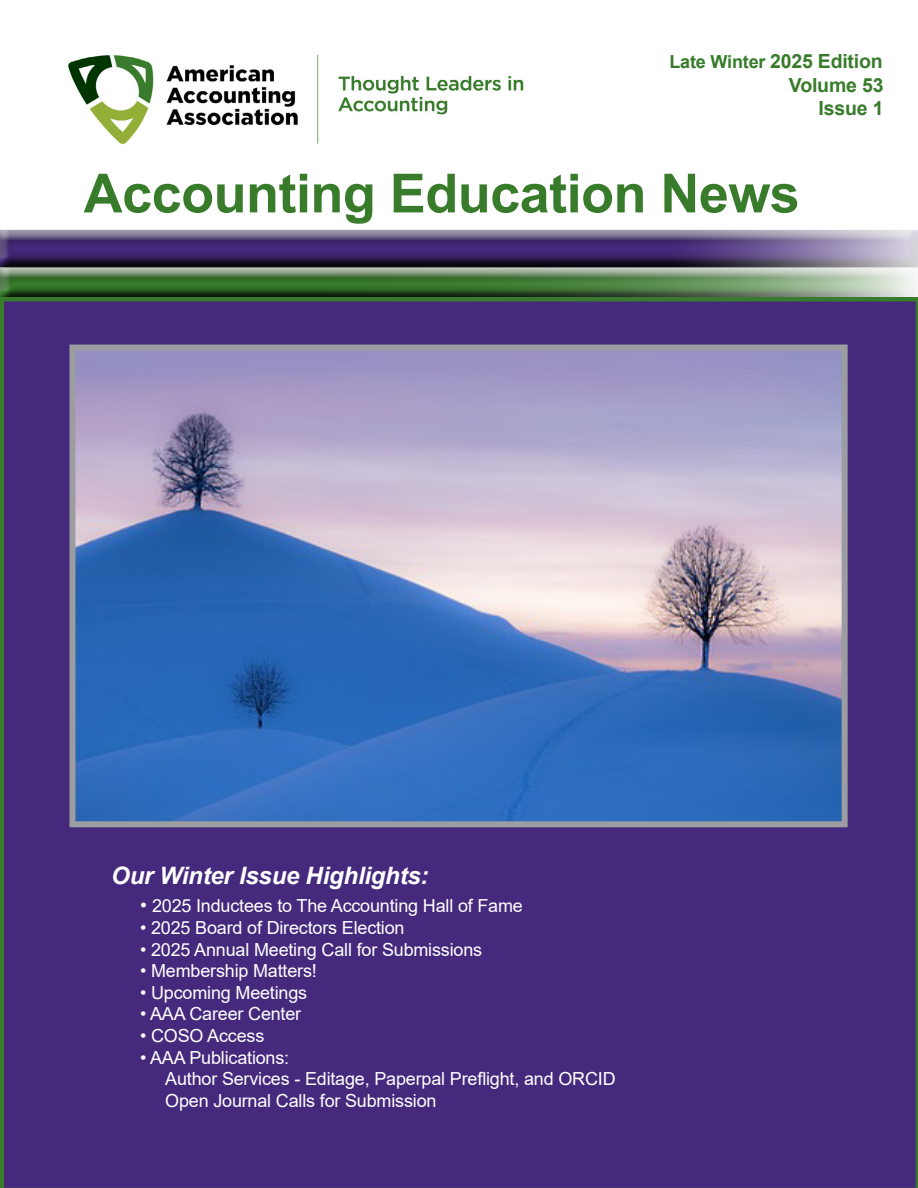
<style>
.page{position:relative;width:918px;height:1188px;background:#fff}
.page>*{position:absolute;margin:0;border:0;box-sizing:border-box;transform-origin:0 0}
.t1{font:700 54px "Arial";letter-spacing:-.01em;color:#387c2b}
.t2{font:italic 700 24px "Arial";letter-spacing:-.01em;color:#fff}
.t3{font:700 19.5px/23.4px "Arial";letter-spacing:-.01em;color:#387c2b;text-align:right}
.t4{font:18px/21.6px "Arial";letter-spacing:-.01em;color:#fff}
.s1{font-size:18px}
.s2{font-size:19.5px}
</style>
<div class="page">
<div style="left:0;top:260px;width:918px;height:42px;background:#000;opacity:.75"></div>
<div style="left:0;top:220px;width:918px;height:57px;background:#fff;opacity:.75"></div>
<div style="left:0;top:219px;width:918px;height:50px;background:#fff"></div>
<div style="left:0;top:223px;width:918px;height:46px;background:#000;opacity:.75"></div>
<div style="left:0;top:297px;width:918px;height:891px;background:#45297c"></div>
<img style="left:68px;top:54px;width:456px;height:90px">
<img style="left:76px;top:352px;width:765px;height:468px">
<div style="left:69px;top:345px;width:779px;height:482px;border:6px solid #9b9da0"></div>
<p class="t3" style="left:669px;top:50px;width:216px"><span class="s1">Late Winter</span> 2025 Edition<br>Volume 53<br>Issue 1</p>
<h1 class="t1" style="left:84px;top:155px;width:718px">Accounting Education News</h1>
<h2 class="t2" style="left:111px;top:859px;width:319px">Our Winter Issue Highlights:</h2>
<p class="t4" style="left:140px;top:895px;width:384px"><span class="s2">•</span> 2025 Inductees to The Accounting Hall of Fame</p>
<p class="t4" style="left:140px;top:917px;width:266px">• 2025 Board of Directors Election</p>
<p class="t4" style="left:140px;top:938px;width:344px">• 2025 Annual Meeting Call for Submissions</p>
<p class="t4" style="left:140px;top:960px;width:178px">• Membership Matters!</p>
<p class="t4" style="left:140px;top:982px;width:169px">• Upcoming Meetings</p>
<p class="t4" style="left:140px;top:1003px;width:163px">• AAA Career Center</p>
<p class="t4" style="left:140px;top:1025px;width:126px">• COSO Access</p>
<p class="t4" style="left:165px;top:1046px;width:452px;text-indent:-25px">• AAA Publications:<br>Author Services - Editage, Paperpal Preflight, and ORCID<br>Open Journal Calls for Submission</p>
</div>
